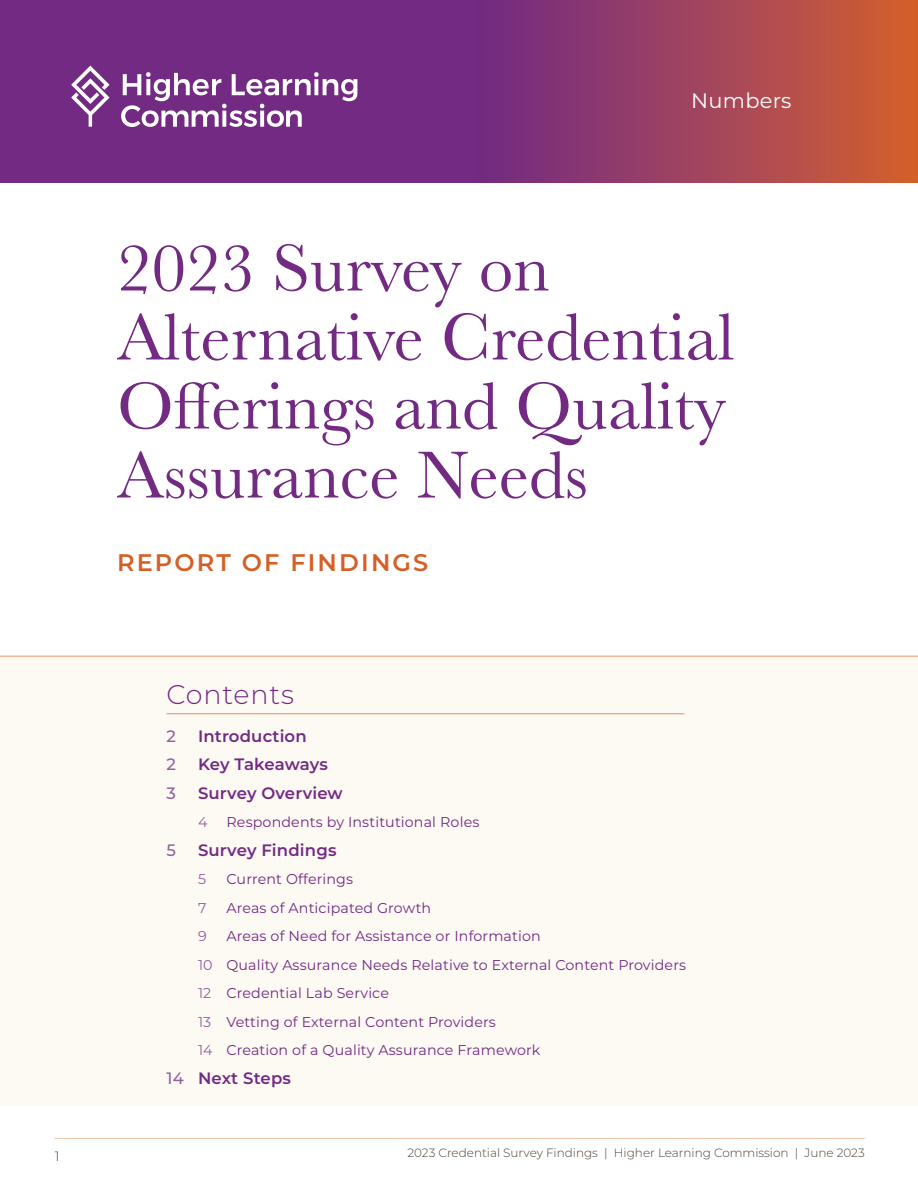
<style>
.page{position:relative;width:918px;height:1188px;background:#fff}
.page>*{position:absolute;margin:0;border:0;box-sizing:border-box;transform-origin:0 0}
.t1{font:69px/69px "Baskerville";color:#722a82}
.t2{font:300 27px "Montserrat";letter-spacing:.03em;color:#722a82}
.t3{font:600 24px "Montserrat";letter-spacing:.09em;color:#d46027}
.document_id{font:21px "Montserrat";letter-spacing:.01em;color:#fff}
.table_of_contents_1a{font:600 16.5px "Montserrat";letter-spacing:.01em;color:#722a82}
.table_of_contents_1a-2{font:500 16.5px "Montserrat";color:#90629d}
.t4{font:14.25px "Montserrat";letter-spacing:.01em;color:#722a82}
.t5{font:14.25px "Montserrat";color:#90629d}
.t6{font:300 13.5px "Montserrat";color:#4d4239}
.t7{font:300 12px "Montserrat";color:#4d4239}
.s1{color:#90629d}
.s2{font-weight:500;color:#90629d}
</style>
<div class="page">
<div style="left:0;top:0;width:918px;height:183px;background:#722a82"></div>
<svg style="left:121px;top:72px;width:236px;height:55px"></svg>
<svg style="left:71px;top:66px;width:39px;height:61px"></svg>
<div style="left:477px;top:0;width:441px;height:183px;background:linear-gradient(to right,#702987,#d35f30)"></div>
<div style="left:0;top:657px;width:918px;height:449px;background:#fdf9f3"></div>
<hr style="left:0;top:656px;width:918px;height:1px;background:#e3986c">
<hr style="left:166px;top:713px;width:518px;height:1px;background:#e19061">
<hr style="left:55px;top:1138px;width:810px;height:1px;background:#efc7ac">
<p class="document_id" style="left:691px;top:86px;width:102px">Numbers</p>
<h1 class="t1" style="left:117px;top:235px;width:619px">2023 Survey on<br>Alternative Credential<br>Offerings and Quality<br>Assurance Needs</h1>
<h1 class="t3" style="left:117px;top:545px;width:313px">REPORT OF FINDINGS</h1>
<h2 class="t2" style="left:166px;top:676px;width:129px">Contents</h2>
<p class="table_of_contents_1a-2" style="left:166px;top:724px;width:11px">2</p>
<p class="table_of_contents_1a" style="left:198px;top:724px;width:110px">Introduction</p>
<p class="table_of_contents_1a-2" style="left:166px;top:753px;width:11px">2</p>
<p class="table_of_contents_1a" style="left:198px;top:753px;width:131px">Key Takeaways</p>
<p class="table_of_contents_1a-2" style="left:166px;top:781px;width:11px">3</p>
<p class="table_of_contents_1a" style="left:198px;top:781px;width:146px">Survey Overview</p>
<p class="t5" style="left:198px;top:812px;width:11px">4</p>
<p class="t4" style="left:226px;top:812px;width:254px">Respondents by Institutional Roles</p>
<p class="table_of_contents_1a-2" style="left:166px;top:838px;width:11px">5</p>
<p class="table_of_contents_1a" style="left:198px;top:838px;width:140px">Survey Findings</p>
<p class="t5" style="left:198px;top:869px;width:10px">5</p>
<p class="t4" style="left:226px;top:869px;width:128px">Current Offerings</p>
<p class="t5" style="left:198px;top:898px;width:10px">7</p>
<p class="t4" style="left:226px;top:898px;width:206px">Areas of Anticipated Growth</p>
<p class="t5" style="left:198px;top:926px;width:10px">9</p>
<p class="t4" style="left:226px;top:926px;width:316px">Areas of Need for Assistance or Information</p>
<p class="t4" style="left:198px;top:955px;width:490px"><span class="s1">10</span> Quality Assurance Needs Relative to External Content Providers</p>
<p class="t4" style="left:198px;top:983px;width:192px"><span class="s1">12</span> Credential Lab Service</p>
<p class="t4" style="left:198px;top:1012px;width:299px"><span class="s1">13</span> Vetting of External Content Providers</p>
<p class="t4" style="left:198px;top:1040px;width:344px"><span class="s1">14</span> Creation of a Quality Assurance Framework</p>
<p class="table_of_contents_1a" style="left:166px;top:1066px;width:126px"><span class="s2">14</span> Next Steps</p>
<p class="t6" style="left:55px;top:1147px;width:6px">1</p>
<p class="t7" style="left:407px;top:1144px;width:459px">2023 Credential Survey Findings | Higher Learning Commission | June 2023</p>
</div>
